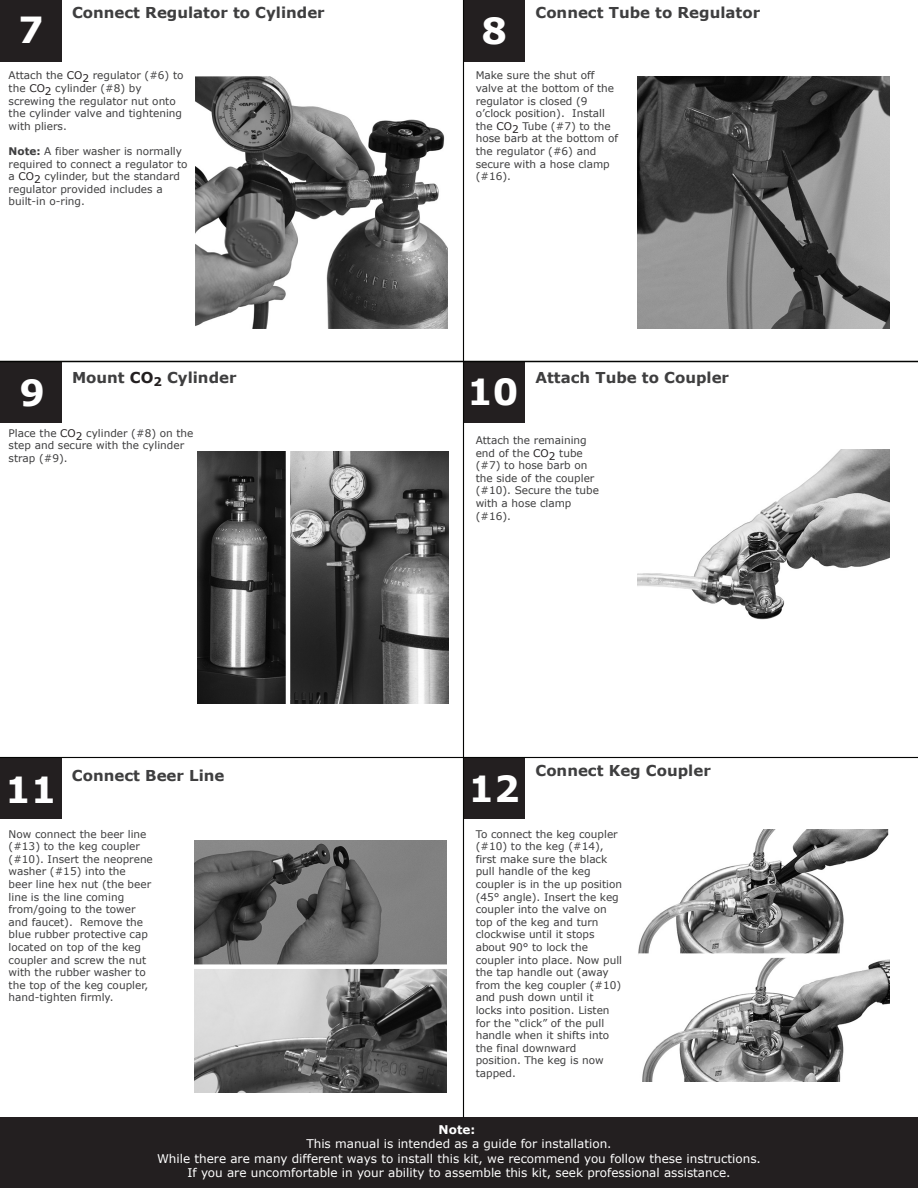
<style>
.page{position:relative;width:918px;height:1188px;background:#fff}
.page>*{position:absolute;margin:0;border:0;box-sizing:border-box;transform-origin:0 0}
.t1{font:700 36px "Verdana";color:#fff}
.t2{font:700 15px "Verdana";color:#3e3e3f}
.t3{font:12px/14.4px "Verdana";color:#fff;text-align:center}
.t4{font:700 12px "Verdana";color:#fff}
.t5{font:10.5px/12.6px "Verdana";color:#3e3e3f}
.s1{color:#231f20}
.s2{font-weight:700}
</style>
<div class="page">
<div style="left:0;top:1117px;width:918px;height:71px;background:#231f20"></div>
<div style="left:464px;top:0;width:61px;height:62px;background:#231f20"></div>
<div style="left:0;top:0;width:62px;height:62px;background:#231f20"></div>
<div style="left:0;top:362px;width:62px;height:61px;background:#231f20"></div>
<div style="left:464px;top:362px;width:61px;height:61px;background:#231f20"></div>
<div style="left:0;top:758px;width:62px;height:61px;background:#231f20"></div>
<div style="left:464px;top:758px;width:61px;height:61px;background:#231f20"></div>
<img style="left:197px;top:451px;width:252px;height:252px">
<img style="left:638px;top:449px;width:252px;height:171px">
<img style="left:194px;top:840px;width:252px;height:252px">
<img style="left:638px;top:830px;width:252px;height:252px">
<img style="left:196px;top:76px;width:252px;height:252px">
<img style="left:638px;top:76px;width:252px;height:252px">
<hr style="left:463px;top:0;width:1px;height:1117px;background:#040503">
<hr style="left:0;top:361px;width:918px;height:1px;background:#040503">
<hr style="left:0;top:757px;width:918px;height:1px;background:#040503">
<div style="left:175px;top:964px;width:273px;height:5px;background:#fff"></div>
<hr style="left:286px;top:443px;width:4px;height:273px;background:#fff">
<div style="left:638px;top:953px;width:273px;height:5px;background:#fff"></div>
<h2 class="t2" style="left:72px;top:2px;width:254px">Connect Regulator to Cylinder</h2>
<h2 class="t2" style="left:536px;top:2px;width:226px">Connect Tube to Regulator</h2>
<h1 class="t1" style="left:18px;top:4px;width:27px">7</h1>
<h1 class="t1" style="left:481px;top:6px;width:27px">8</h1>
<p class="t5" style="left:9px;top:69px;width:176px">Attach the <span class="s1">CO2</span> regulator (#6) to the <span class="s1">CO2</span> cylinder (#8) by screwing the regulator nut onto the cylinder valve and tightening with pliers.</p>
<p class="t5" style="left:9px;top:145px;width:180px"><span class="s2">Note:</span> A fiber washer is normally required to connect a regulator to a <span class="s1">CO2</span> cylinder, but the standard regulator provided includes a built-in o-ring.</p>
<p class="t5" style="left:476px;top:69px;width:144px">Make sure the shut off valve at the bottom of the regulator is closed (9 o’clock position). Install the <span class="s1">CO2</span> Tube (#7) to the hose barb at the bottom of the regulator (#6) and secure with a hose clamp (#16).</p>
<h2 class="t2" style="left:72px;top:366px;width:166px">Mount <span class="s1">CO</span><sub>2</sub> Cylinder</h2>
<h2 class="t2" style="left:535px;top:366px;width:195px">Attach Tube to Coupler</h2>
<h1 class="t1" style="left:19px;top:367px;width:27px">9</h1>
<h1 class="t1" style="left:467px;top:367px;width:53px">10</h1>
<p class="t5" style="left:9px;top:426px;width:186px">Place the <span class="s1">CO2</span> cylinder (#8) on the step and secure with the cylinder strap (#9).</p>
<p class="t5" style="left:476px;top:434px;width:125px">Attach the remaining end of the <span class="s1">CO2</span> tube (#7) to hose barb on the side of the coupler (#10). Secure the tube with a hose clamp (#16).</p>
<h2 class="t2" style="left:72px;top:765px;width:154px">Connect Beer Line</h2>
<h1 class="t1" style="left:5px;top:764px;width:53px">11</h1>
<h1 class="t1" style="left:469px;top:763px;width:53px">12</h1>
<h2 class="t2" style="left:536px;top:760px;width:177px">Connect Keg Coupler</h2>
<p class="t5" style="left:9px;top:827px;width:146px">Now connect the beer line (#13) to the keg coupler (#10). Insert the neoprene washer (#15) into the<br>beer line hex nut (the beer line is the line coming from/going to the tower and faucet). Remove the blue rubber protective cap located on top of the keg coupler and screw the nut with the rubber washer to the top of the keg coupler, hand-tighten firmly.</p>
<p class="t5" style="left:476px;top:827px;width:148px">To connect the keg coupler (#10) to the keg (#14), first make sure the black pull handle of the keg coupler is in the up position (45° angle). Insert the keg coupler into the valve on top of the keg and turn clockwise until it stops about 90° to lock the coupler into place. Now pull the tap handle out (away from the keg coupler (#10) and push down until it locks into position. Listen for the “click” of the pull handle when it shifts into the final downward position. The keg is now tapped.</p>
<p class="t4" style="left:439px;top:1121px;width:38px">Note:</p>
<p class="t3" style="left:157px;top:1136px;width:605px">This manual is intended as a guide for installation.<br>While there are many different ways to install this kit, we recommend you follow these instructions.<br>If you are uncomfortable in your ability to assemble this kit, seek professional assistance.</p>
</div>
